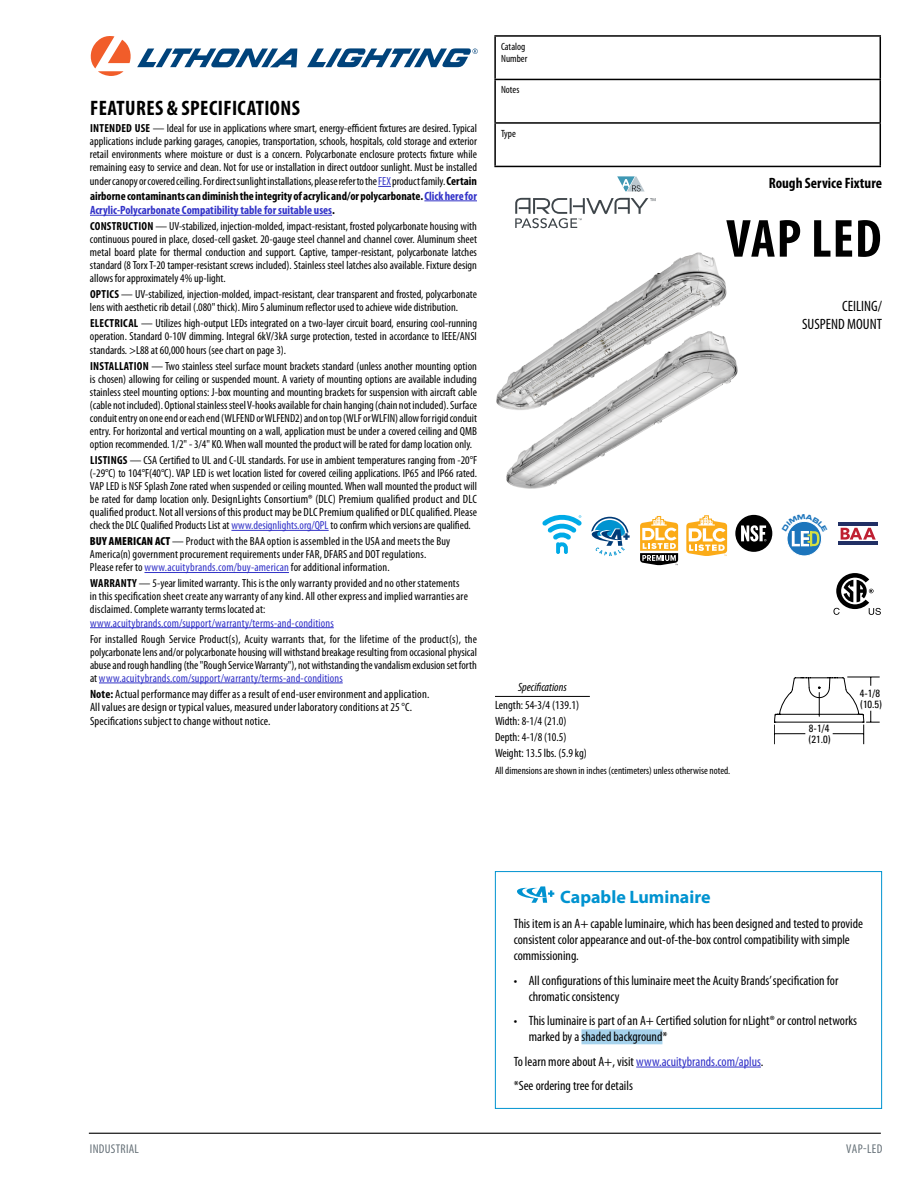
<style>
.page{position:relative;width:918px;height:1188px;background:#fff}
.page>*{position:absolute;margin:0;border:0;box-sizing:border-box;transform-origin:0 0}
.t1{font:700 condensed 54px "Myriad Pro";letter-spacing:.02em;color:#000}
.t2{font:700 condensed 21px "Myriad Pro";letter-spacing:.02em;color:#000}
.t3{font:700 18px "Myriad Pro";color:#0093d0}
.t4{font:condensed 15px/18px "Myriad Pro";color:#000;text-align:right}
.t5{font:700 condensed 15px "Myriad Pro";color:#000}
.t6{font:condensed 13.5px/16.2px "Myriad Pro";color:#000}
.t7{font:condensed 12.75px "Myriad Pro";letter-spacing:.02em;color:#667178}
.t8{font:condensed 12px/15.9px "Myriad Pro";letter-spacing:.01em;color:#000}
.t9{font:700 condensed 12px/14.4px "Myriad Pro";color:#000}
.t10{font:italic condensed 12px "Myriad Pro";color:#000}
.t11{font:condensed 11.7px/13px "Myriad Pro";color:#000;text-align:justify}
.t12{font:condensed 11.7px "Myriad Pro";letter-spacing:.015em;color:#3232c8}
.t13{font:condensed 10.5px/12.6px "Myriad Pro";color:#000}
.t14{font:condensed 10.5px/10.5px "Univers";color:#000}
.s1{font-weight:700}
.s2{color:#3232c8}
.s3{font-weight:700;font-size:12px}
.s4{font-size:11.7px}
.s5{font-weight:900}
</style>
<div class="page">
<svg style="left:378px;top:186px;width:13px;height:1px"></svg>
<hr style="left:424px;top:201px;width:53px;height:1px;background:#3232c8">
<hr style="left:90px;top:215px;width:242px;height:1px;background:#3232c8">
<hr style="left:231px;top:530px;width:98px;height:1px;background:#3232c8">
<hr style="left:144px;top:572px;width:145px;height:1px;background:#3232c8">
<hr style="left:90px;top:627px;width:244px;height:1px;background:#3232c8">
<hr style="left:99px;top:683px;width:244px;height:1px;background:#3232c8">
<hr style="left:89px;top:1133px;width:792px;height:1px;background:#000">
<hr style="left:494px;top:35px;width:387px;height:2px;background:#000">
<hr style="left:494px;top:37px;width:2px;height:42px;background:#000">
<hr style="left:880px;top:37px;width:1px;height:42px;background:#000">
<hr style="left:494px;top:79px;width:387px;height:1px;background:#000">
<hr style="left:494px;top:80px;width:2px;height:42px;background:#000">
<hr style="left:880px;top:80px;width:1px;height:42px;background:#000">
<hr style="left:494px;top:122px;width:387px;height:2px;background:#000">
<hr style="left:494px;top:124px;width:2px;height:42px;background:#000">
<hr style="left:880px;top:124px;width:1px;height:42px;background:#000">
<hr style="left:494px;top:166px;width:387px;height:1px;background:#000">
<svg style="left:787px;top:521px;width:35px;height:35px"></svg>
<div style="left:787px;top:521px;width:35px;height:35px;border:1px solid #fff;border-radius:50%"></div>
<hr style="left:495px;top:696px;width:95px;height:1px;background:#000">
<svg style="left:515px;top:198px;width:140px;height:30px"></svg>
<svg style="left:617px;top:176px;width:28px;height:16px"></svg>
<svg style="left:774px;top:677px;width:106px;height:67px"></svg>
<img style="left:496px;top:253px;width:242px;height:236px">
<div style="left:735px;top:515px;width:37px;height:37px;background:#000;border-radius:50%"></div>
<svg style="left:741px;top:525px;width:26px;height:17px"></svg>
<svg style="left:91px;top:36px;width:206px;height:40px"></svg>
<svg style="left:307px;top:48px;width:171px;height:19px"></svg>
<svg style="left:591px;top:517px;width:39px;height:39px"></svg>
<div style="left:581px;top:1029px;width:81px;height:15px;background:#a6d2ec"></div>
<hr style="left:636px;top:1067px;width:125px;height:1px;background:#3232c8">
<div style="left:495px;top:871px;width:387px;height:238px;border:1px solid #0093d0"></div>
<svg style="left:517px;top:886px;width:37px;height:17px"></svg>
<svg style="left:542px;top:515px;width:40px;height:39px"></svg>
<svg style="left:833px;top:573px;width:48px;height:42px"></svg>
<svg style="left:838px;top:527px;width:40px;height:15px"></svg>
<svg style="left:841px;top:528px;width:35px;height:12px"></svg>
<hr style="left:838px;top:542px;width:40px;height:3px;background:#212f64">
<hr style="left:838px;top:522px;width:40px;height:4px;background:#212f64">
<svg style="left:686px;top:515px;width:41px;height:41px"></svg>
<svg style="left:640px;top:516px;width:38px;height:49px"></svg>
<svg style="left:787px;top:521px;width:35px;height:25px"></svg>
<h2 class="t2" style="left:90px;top:97px;width:211px">FEATURES &amp; SPECIFICATIONS</h2>
<p class="t11" style="left:90px;top:121px;width:389px"><span class="s1">INTENDED USE</span> — Ideal for use in applications where smart, energy-efficient fixtures are desired. Typical applications include parking garages, canopies, transportation, schools, hospitals, cold storage and exterior retail environments where moisture or dust is a concern. Polycarbonate enclosure protects fixture while remaining easy to service and clean. Not for use or installation in direct outdoor sunlight. Must be installed</p>
<p class="t11" style="left:90px;top:175px;width:389px">under canopy or covered ceiling. For direct sunlight installations, please refer to the <span class="s2">FEX</span> product family. <span class="s3">Certain</span></p>
<p class="t9" style="left:90px;top:189px;width:388px">airborne contaminants can diminish the integrity of acrylic and/or polycarbonate. <span class="s2">Click here for<br>Acrylic-Polycarbonate Compatibility table for suitable uses</span>.</p>
<p class="t11" style="left:90px;top:220px;width:389px"><span class="s1">CONSTRUCTION</span> — UV-stabilized, injection-molded, impact-resistant, frosted polycarbonate housing with continuous poured in place, closed-cell gasket. 20-gauge steel channel and channel cover. Aluminum sheet metal board plate for thermal conduction and support. Captive, tamper-resistant, polycarbonate latches standard (8 Torx T-20 tamper-resistant screws included). Stainless steel latches also available. Fixture design allows for approximately 4% up-light.</p>
<p class="t11" style="left:90px;top:288px;width:388px"><span class="s1">OPTICS</span> — UV-stabilized, injection-molded, impact-resistant, clear transparent and frosted, polycarbonate lens with aesthetic rib detail (.080" thick). Miro 5 aluminum reflector used to achieve wide distribution.</p>
<p class="t11" style="left:90px;top:317px;width:389px"><span class="s1">ELECTRICAL</span> — Utilizes high-output LEDs integrated on a two-layer circuit board, ensuring cool-running operation. Standard 0-10V dimming. Integral 6kV/3kA surge protection, tested in accordance to IEEE/ANSI standards. &gt;L88 at 60,000 hours (see chart on page 3).</p>
<p class="t11" style="left:90px;top:359px;width:389px"><span class="s1">INSTALLATION</span> — Two stainless steel surface mount brackets standard (unless another mounting option is chosen) allowing for ceiling or suspended mount. A variety of mounting options are available including stainless steel mounting options: J-box mounting and mounting brackets for suspension with aircraft cable (cable not included). Optional stainless steel V-hooks available for chain hanging (chain not included). Surface conduit entry on one end or each end (WLFEND or WLFEND2) and on top (WLF or WLFIN) allow for rigid conduit entry. For horizontal and vertical mounting on a wall, application must be under a covered ceiling and QMB option recommended. 1/2" - 3/4" KO. When wall mounted the product will be rated for damp location only.</p>
<p class="t11" style="left:90px;top:454px;width:389px"><span class="s1">LISTINGS</span> — CSA Certified to UL and C-UL standards. For use in ambient temperatures ranging from -20°F (-29°C) to 104°F(40°C). VAP LED is wet location listed for covered ceiling applications. IP65 and IP66 rated.<br>VAP LED is NSF Splash Zone rated when suspended or ceiling mounted. When wall mounted the product will</p>
<p class="t8" style="left:90px;top:493px;width:389px;line-height:13px"><span class="s4">be rated for damp location only.</span> DesignLights Consortium® (DLC) Premium qualified product and DLC qualified product. Not all versions of this product may be DLC Premium qualified or DLC qualified. <span class="s4">Please</span></p>
<p class="t11" style="left:90px;top:518px;width:382px;line-height:16px">check the DLC Qualified Products List at <span class="s2">www.designlights.org/QPL</span> to confirm which versions are qualified.<br><span class="s5">BUY AMERICAN ACT</span> — Product with the BAA option is assembled in the USA and meets the Buy</p>
<p class="t11" style="left:90px;top:548px;width:338px">America(n) government procurement requirements under FAR, DFARS and DOT regulations.<br>Please refer to <span class="s2">www.acuitybrands.com/buy-american</span> for additional information.</p>
<p class="t11" style="left:90px;top:577px;width:379px;text-align:left"><span class="s1">WARRANTY</span> — 5-year limited warranty. This is the only warranty provided and no other statements in this specification sheet create any warranty of any kind. All other express and implied warranties are disclaimed. Complete warranty terms located at:</p>
<p class="t12" style="left:90px;top:616px;width:245px">www.acuitybrands.com/support/warranty/terms-and-conditions</p>
<p class="t11" style="left:90px;top:632px;width:389px">For installed Rough Service Product(s), Acuity warrants that, for the lifetime of the product(s), the polycarbonate lens and/or polycarbonate housing will withstand breakage resulting from occasional physical abuse and rough handling (the "Rough Service Warranty"), not withstanding the vandalism exclusion set forth at <span class="s2">www.acuitybrands.com/support/warranty/terms-and-conditions</span></p>
<p class="t8" style="left:90px;top:688px;width:341px;line-height:13px"><span class="s1">Note:</span> Actual performance may differ as a result of end-user environment and application.<br>All values are design or typical values, measured under laboratory conditions at 25 °C.</p>
<p class="t8" style="left:90px;top:714px;width:182px">Specifications subject to change without notice.</p>
<p class="t13" style="left:501px;top:40px;width:28px">Catalog<br>Number</p>
<p class="t13" style="left:501px;top:84px;width:20px">Notes</p>
<p class="t13" style="left:501px;top:127px;width:16px">Type</p>
<p class="t5" style="left:769px;top:174px;width:115px">Rough Service Fixture</p>
<h1 class="t1" style="left:726px;top:209px;width:157px">VAP LED</h1>
<p class="t4" style="left:802px;top:297px;width:81px">CEILING/<br>SUSPEND MOUNT</p>
<p class="t10" style="left:518px;top:680px;width:50px">Specifications</p>
<p class="t8" style="left:495px;top:697px;width:93px">Length: 54-3/4 (139.1)<br>Width: 8-1/4 (21.0)<br>Depth: 4-1/8 (10.5)<br>Weight: 13.5 lbs. (5.9 kg)</p>
<p class="t13" style="left:495px;top:765px;width:237px">All dimensions are shown in inches (centimeters) unless otherwise noted.</p>
<p class="t14" style="left:808px;top:723px;width:24px">8-1/4 (21.0)</p>
<p class="t14" style="left:860px;top:688px;width:24px">4-1/8 (10.5)</p>
<h3 class="t3" style="left:560px;top:887px;width:152px">Capable Luminaire</h3>
<p class="t6" style="left:514px;top:916px;width:351px">This item is an A+ capable luminaire, which has been designed and tested to provide consistent color appearance and out-of-the-box control compatibility with simple commissioning.</p>
<p class="t6" style="left:529px;top:972px;width:311px;text-indent:-15px">• All configurations of this luminaire meet the Acuity Brands’ specification for chromatic consistency</p>
<p class="t6" style="left:529px;top:1013px;width:330px;text-indent:-15px">• This luminaire is part of an A+ Certified solution for nLight® or control networks marked by a shaded background*</p>
<p class="t6" style="left:514px;top:1049px;width:251px;line-height:24.3px">To learn more about A+, visit <span class="s2">www.acuitybrands.com/aplus</span>. *See ordering tree for details</p>
<p class="t7" style="left:90px;top:1141px;width:51px">INDUSTRIAL</p>
<p class="t7" style="left:846px;top:1141px;width:38px">VAP-LED</p>
</div>
